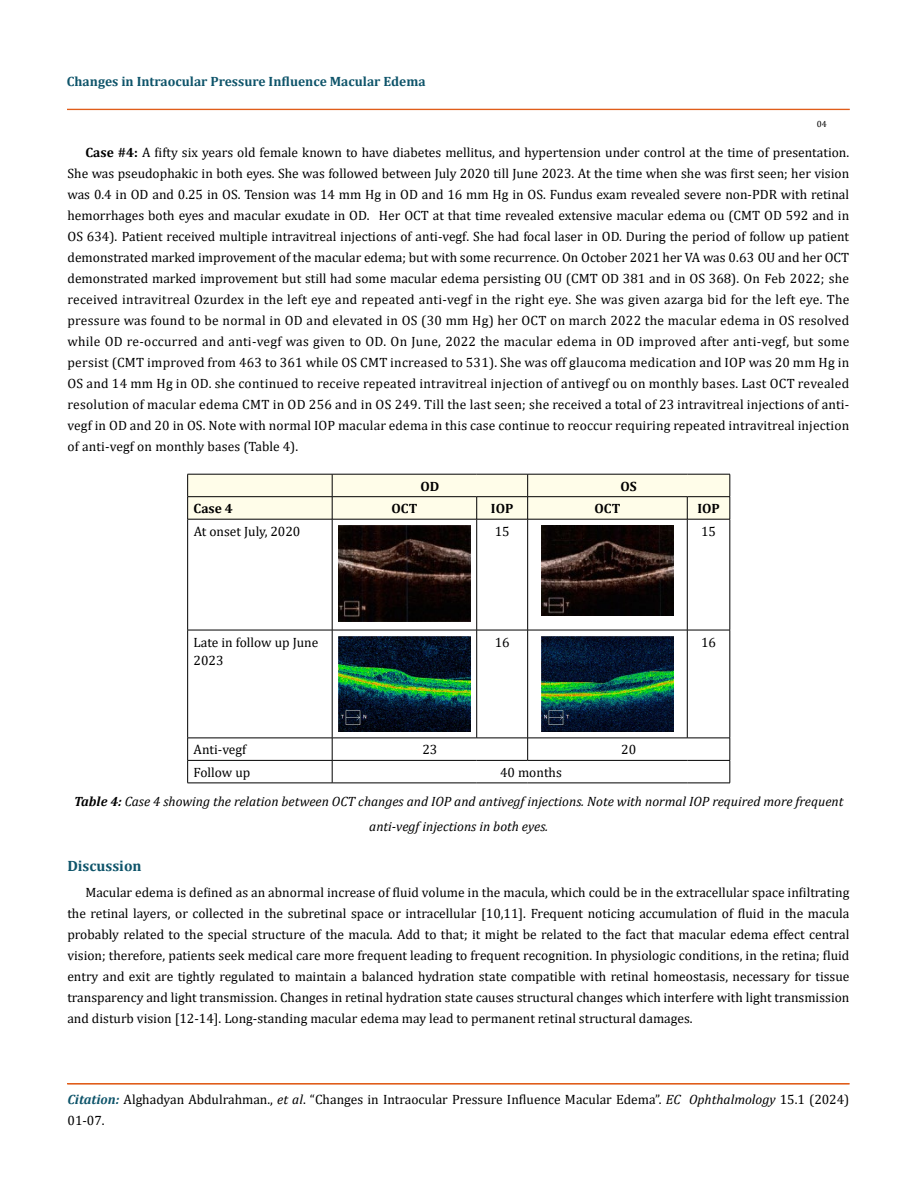
<style>
.page{position:relative;width:917px;height:1188px;background:#fff}
.page>*{position:absolute;margin:0;border:0;box-sizing:border-box;transform-origin:0 0}
.t1{font:700 15px "Cambria";color:#0e546a}
.t2{font:13.5px/21px "Cambria";color:#000}
.t3{font:italic 13.5px/28.7px "Cambria";color:#000}
.t4{font:700 13.5px "Cambria";color:#0e546a}
.t5{font:700 13.5px "Cambria";color:#000}
.t6{font:9px "Cambria";color:#000}
.s1{font-weight:700}
.s2{font-style:normal}
.s3{font-weight:700;font-style:italic;color:#0e546a}
.s4{font-style:italic}
</style>
<div class="page">
<div style="left:67px;top:109px;width:782px;height:1px;border:1px solid #e05d1a"></div>
<svg style="left:187px;top:474px;width:543px;height:45px"></svg>
<hr style="left:187px;top:519px;width:145px;height:1px;background:#000">
<hr style="left:187px;top:519px;width:1px;height:111px;background:#000">
<hr style="left:332px;top:519px;width:144px;height:1px;background:#000">
<hr style="left:332px;top:519px;width:1px;height:111px;background:#000">
<hr style="left:476px;top:519px;width:51px;height:1px;background:#000">
<hr style="left:476px;top:519px;width:1px;height:111px;background:#000">
<hr style="left:527px;top:519px;width:160px;height:1px;background:#000">
<hr style="left:527px;top:519px;width:1px;height:111px;background:#000">
<hr style="left:687px;top:519px;width:43px;height:1px;background:#000">
<hr style="left:687px;top:519px;width:1px;height:111px;background:#000">
<hr style="left:729px;top:519px;width:1px;height:111px;background:#000">
<hr style="left:187px;top:630px;width:145px;height:1px;background:#000">
<hr style="left:187px;top:630px;width:1px;height:108px;background:#000">
<hr style="left:332px;top:630px;width:144px;height:1px;background:#000">
<hr style="left:332px;top:630px;width:1px;height:108px;background:#000">
<hr style="left:476px;top:630px;width:51px;height:1px;background:#000">
<hr style="left:476px;top:630px;width:1px;height:108px;background:#000">
<hr style="left:527px;top:630px;width:160px;height:1px;background:#000">
<hr style="left:527px;top:630px;width:1px;height:108px;background:#000">
<hr style="left:687px;top:630px;width:43px;height:1px;background:#000">
<hr style="left:687px;top:630px;width:1px;height:108px;background:#000">
<hr style="left:729px;top:630px;width:1px;height:108px;background:#000">
<hr style="left:187px;top:738px;width:145px;height:1px;background:#000">
<hr style="left:332px;top:738px;width:144px;height:1px;background:#000">
<hr style="left:476px;top:738px;width:51px;height:1px;background:#000">
<hr style="left:527px;top:738px;width:160px;height:1px;background:#000">
<svg style="left:527px;top:738px;width:1px;height:22px"></svg>
<hr style="left:687px;top:738px;width:43px;height:1px;background:#000">
<hr style="left:187px;top:760px;width:145px;height:1px;background:#000">
<svg style="left:187px;top:738px;width:1px;height:45px"></svg>
<hr style="left:332px;top:760px;width:144px;height:1px;background:#000">
<svg style="left:332px;top:738px;width:1px;height:45px"></svg>
<hr style="left:476px;top:760px;width:51px;height:1px;background:#000">
<hr style="left:527px;top:760px;width:160px;height:1px;background:#000">
<hr style="left:687px;top:760px;width:43px;height:1px;background:#000">
<svg style="left:729px;top:738px;width:1px;height:45px"></svg>
<hr style="left:187px;top:783px;width:145px;height:1px;background:#000">
<hr style="left:332px;top:783px;width:144px;height:1px;background:#000">
<hr style="left:476px;top:783px;width:51px;height:1px;background:#000">
<hr style="left:527px;top:783px;width:160px;height:1px;background:#000">
<hr style="left:687px;top:783px;width:43px;height:1px;background:#000">
<img style="left:338px;top:525px;width:132px;height:96px">
<img style="left:541px;top:525px;width:132px;height:90px">
<img style="left:338px;top:636px;width:132px;height:96px">
<img style="left:541px;top:636px;width:132px;height:96px">
<p class="t4" style="left:67px;top:72px;width:360px">Changes in Intraocular Pressure Influence Macular Edema</p>
<p class="t6" style="left:816px;top:118px;width:11px">04</p>
<p class="t2" style="left:67px;top:142px;width:783px;text-align:justify;text-indent:18px"><span class="s1">Case #4:</span> A fifty six years old female known to have diabetes mellitus, and hypertension under control at the time of presentation.<br>She was pseudophakic in both eyes. She was followed between July 2020 till June 2023. At the time when she was first seen; her vision was 0.4 in OD and 0.25 in OS. Tension was 14 mm Hg in OD and 16 mm Hg in OS. Fundus exam revealed severe non-PDR with retinal hemorrhages both eyes and macular exudate in OD. Her OCT at that time revealed extensive macular edema ou (CMT OD 592 and in OS 634). Patient received multiple intravitreal injections of anti-vegf. She had focal laser in OD. During the period of follow up patient demonstrated marked improvement of the macular edema; but with some recurrence. On October 2021 her VA was 0.63 OU and her OCT demonstrated marked improvement but still had some macular edema persisting OU (CMT OD 381 and in OS 368). On Feb 2022; she received intravitreal Ozurdex in the left eye and repeated anti-vegf in the right eye. She was given azarga bid for the left eye. The pressure was found to be normal in OD and elevated in OS (30 mm Hg) her OCT on march 2022 the macular edema in OS resolved while OD re-occurred and anti-vegf was given to OD. On June, 2022 the macular edema in OD improved after anti-vegf, but some persist (CMT improved from 463 to 361 while OS CMT increased to 531). She was off glaucoma medication and IOP was 20 mm Hg in OS and 14 mm Hg in OD. she continued to receive repeated intravitreal injection of antivegf ou on monthly bases. Last OCT revealed resolution of macular edema CMT in OD 256 and in OS 249. Till the last seen; she received a total of 23 intravitreal injections of anti&shy;vegf in OD and 20 in OS. Note with normal IOP macular edema in this case continue to reoccur requiring repeated intravitreal injection of anti-vegf on monthly bases (Table 4).</p>
<p class="t5" style="left:420px;top:477px;width:20px">OD</p>
<p class="t5" style="left:620px;top:477px;width:18px">OS</p>
<p class="t5" style="left:194px;top:499px;width:41px">Case 4</p>
<p class="t5" style="left:391px;top:499px;width:27px">OCT</p>
<p class="t5" style="left:491px;top:499px;width:24px">IOP</p>
<p class="t5" style="left:594px;top:499px;width:27px">OCT</p>
<p class="t5" style="left:697px;top:499px;width:24px">IOP</p>
<p class="t2" style="left:194px;top:521px;width:108px">At onset July, 2020</p>
<p class="t2" style="left:494px;top:521px;width:16px">15</p>
<p class="t2" style="left:701px;top:521px;width:16px">15</p>
<p class="t2" style="left:194px;top:633px;width:126px;line-height:18px">Late in follow up June<br>2023</p>
<p class="t2" style="left:494px;top:631px;width:16px">16</p>
<p class="t2" style="left:701px;top:631px;width:16px">16</p>
<p class="t2" style="left:194px;top:739px;width:54px">Anti-vegf</p>
<p class="t2" style="left:422px;top:739px;width:16px">23</p>
<p class="t2" style="left:621px;top:739px;width:16px">20</p>
<p class="t2" style="left:194px;top:762px;width:58px">Follow up</p>
<p class="t3" style="left:74px;top:757px;width:770px;text-indent:426px"><span class="s2">40 months<br></span><span class="s1">Table 4:</span> Case 4 showing the relation between OCT changes and IOP and antivegf injections. Note with normal IOP required more frequent</p>
<p class="t3" style="left:369px;top:812px;width:180px">anti-vegf injections in both eyes.</p>
<p class="t1" style="left:67px;top:855px;width:76px">Discussion</p>
<p class="t2" style="left:67px;top:881px;width:783px;text-align:justify;text-indent:18px">Macular edema is defined as an abnormal increase of fluid volume in the macula, which could be in the extracellular space infiltrating the retinal layers, or collected in the subretinal space or intracellular [10,11]. Frequent noticing accumulation of fluid in the macula probably related to the special structure of the macula. Add to that; it might be related to the fact that macular edema effect central vision; therefore, patients seek medical care more frequent leading to frequent recognition. In physiologic conditions, in the retina; fluid entry and exit are tightly regulated to maintain a balanced hydration state compatible with retinal homeostasis, necessary for tissue transparency and light transmission. Changes in retinal hydration state causes structural changes which interfere with light transmission and disturb vision [12-14]. Long-standing macular edema may lead to permanent retinal structural damages.</p>
<p class="t2" style="left:67px;top:1089px;width:783px"><span class="s3">Citation:</span> Alghadyan Abdulrahman., <span class="s4">et al</span>. “Changes in Intraocular Pressure Influence Macular Edema”. <span class="s4">EC Ophthalmology</span> 15.1 (2024)<br>01-07.</p>
</div>
